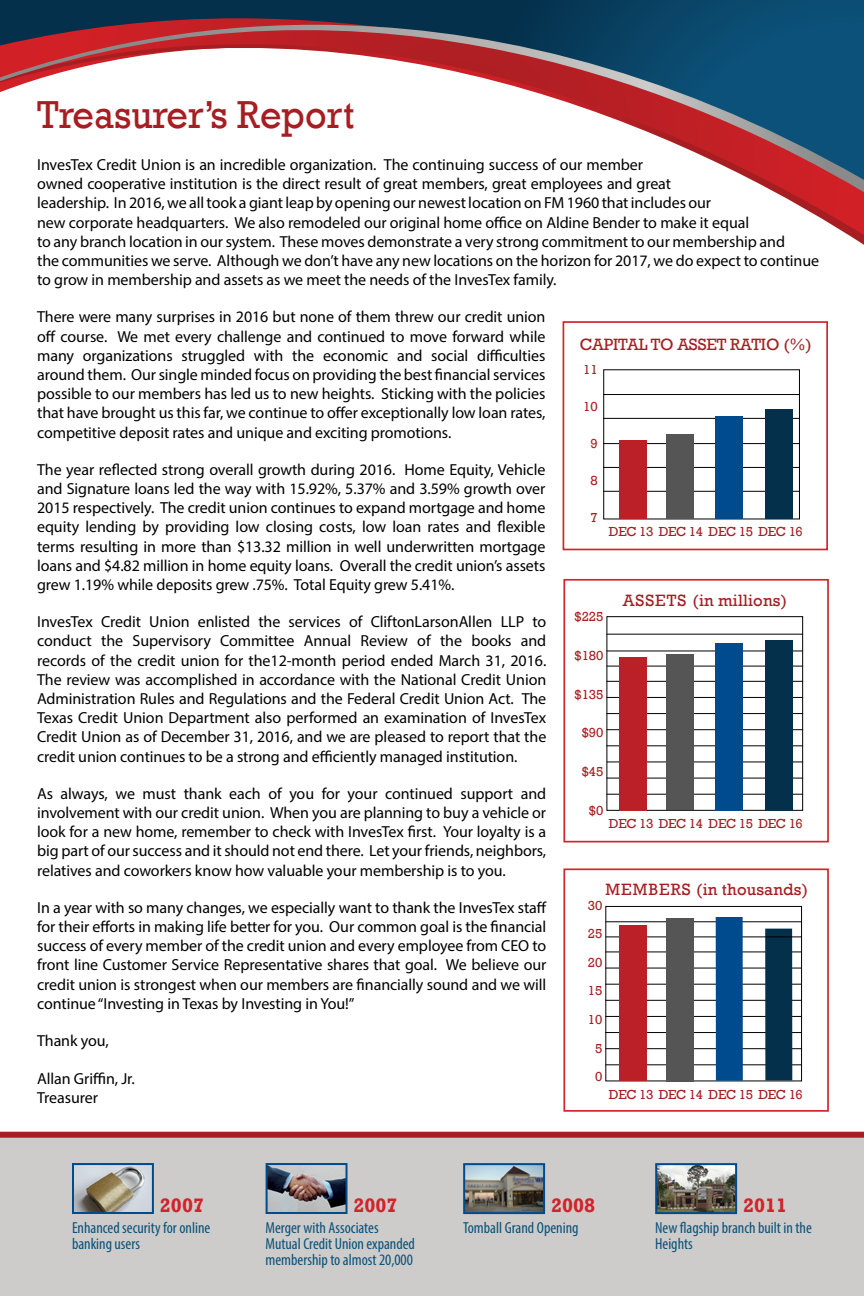
<style>
.page{position:relative;width:864px;height:1296px;background:#fff}
.page>*{position:absolute;margin:0;border:0;box-sizing:border-box;transform-origin:0 0}
.t1{font:40px "Rockwell";color:#a61e22;scale:.94 1}
.t2{font:700 20px "Rockwell";color:#d2232a}
.t3{font:16.8px "Rockwell";letter-spacing:.01em;color:#a61e22}
.t4{font:16.8px "Rockwell";letter-spacing:-.01em;color:#a61e22}
.t5{font:16px/19.2px "Myriad Pro";letter-spacing:-.005em;color:#000;text-align:justify}
.t6{font:condensed 16px/16px "Myriad Pro";color:#0a517a}
.t7{font:13.4px/28.6px "Rockwell";letter-spacing:-.03em;color:#a61e22;text-align:center}
</style>
<div class="page">
<div style="left:563px;top:579px;width:266px;height:263px;background:#fff;border:2px solid #d2232a"></div>
<hr style="left:606px;top:666px;width:197px;height:1px;background:#000">
<div style="left:606px;top:616px;width:197px;height:195px;border:1px solid #000"></div>
<hr style="left:606px;top:681px;width:197px;height:1px;background:#000">
<hr style="left:606px;top:697px;width:197px;height:1px;background:#000">
<hr style="left:606px;top:713px;width:197px;height:1px;background:#000">
<hr style="left:606px;top:729px;width:197px;height:1px;background:#000">
<hr style="left:606px;top:745px;width:197px;height:1px;background:#000">
<hr style="left:606px;top:762px;width:197px;height:1px;background:#000">
<hr style="left:606px;top:778px;width:197px;height:1px;background:#000">
<hr style="left:606px;top:794px;width:197px;height:1px;background:#000">
<hr style="left:606px;top:651px;width:197px;height:1px;background:#000">
<div style="left:619px;top:657px;width:27px;height:153px;background:#ba2025"></div>
<hr style="left:606px;top:634px;width:197px;height:1px;background:#000">
<div style="left:667px;top:654px;width:27px;height:156px;background:#555"></div>
<div style="left:716px;top:643px;width:27px;height:167px;background:#004b8d"></div>
<div style="left:563px;top:868px;width:266px;height:244px;background:#fff;border:2px solid #d2232a"></div>
<div style="left:605px;top:906px;width:197px;height:175px;border:1px solid #000"></div>
<hr style="left:605px;top:952px;width:197px;height:1px;background:#000">
<hr style="left:605px;top:968px;width:197px;height:1px;background:#000">
<hr style="left:605px;top:984px;width:197px;height:1px;background:#000">
<hr style="left:605px;top:1000px;width:197px;height:1px;background:#000">
<hr style="left:605px;top:1016px;width:197px;height:1px;background:#000">
<hr style="left:605px;top:1032px;width:197px;height:1px;background:#000">
<hr style="left:605px;top:1048px;width:197px;height:1px;background:#000">
<hr style="left:605px;top:1064px;width:197px;height:1px;background:#000">
<div style="left:765px;top:929px;width:27px;height:151px;background:#04304c"></div>
<hr style="left:606px;top:936px;width:196px;height:1px;background:#000">
<div style="left:619px;top:925px;width:27px;height:156px;background:#ba2025"></div>
<hr style="left:606px;top:921px;width:196px;height:1px;background:#000">
<div style="left:667px;top:918px;width:27px;height:163px;background:#555"></div>
<div style="left:716px;top:917px;width:27px;height:164px;background:#004b8d"></div>
<div style="left:563px;top:321px;width:265px;height:229px;background:#fff;border:2px solid #d2232a"></div>
<div style="left:603px;top:369px;width:197px;height:150px;border:1px solid #000"></div>
<hr style="left:603px;top:394px;width:197px;height:1px;background:#000">
<hr style="left:603px;top:443px;width:197px;height:1px;background:#000">
<hr style="left:603px;top:467px;width:197px;height:1px;background:#000">
<hr style="left:603px;top:491px;width:197px;height:1px;background:#000">
<hr style="left:603px;top:418px;width:197px;height:1px;background:#000">
<div style="left:765px;top:410px;width:27px;height:109px;background:#04304c"></div>
<div style="left:619px;top:440px;width:27px;height:79px;background:#ba2025"></div>
<div style="left:667px;top:435px;width:27px;height:84px;background:#555"></div>
<div style="left:716px;top:416px;width:27px;height:103px;background:#004b8d"></div>
<div style="left:0;top:1135px;width:864px;height:161px;background:#cdcccb"></div>
<div style="left:0;top:1132px;width:864px;height:6px;background:#a61e22"></div>
<img style="left:75px;top:1166px;width:76px;height:45px">
<div style="left:72px;top:1163px;width:82px;height:51px;border:2px solid #004b8d"></div>
<img style="left:269px;top:1166px;width:76px;height:45px">
<div style="left:266px;top:1163px;width:82px;height:51px;border:2px solid #004b8d"></div>
<img style="left:466px;top:1166px;width:76px;height:45px">
<div style="left:463px;top:1163px;width:82px;height:51px;border:2px solid #004b8d"></div>
<img style="left:658px;top:1166px;width:76px;height:45px">
<div style="left:655px;top:1163px;width:82px;height:51px;border:2px solid #004b8d"></div>
<svg style="left:775px;top:192px;width:89px;height:53px"></svg>
<svg style="left:0;top:0;width:864px;height:192px"></svg>
<div style="left:765px;top:640px;width:27px;height:171px;background:#04304c"></div>
<h1 class="t1" style="left:37px;top:92px;width:339px">Treasurer’s Report</h1>
<p class="t5" style="left:37px;top:155px;width:784px;text-align:left">InvesTex Credit Union is an incredible organization. The continuing success of our member<br>owned cooperative institution is the direct result of great members, great employees and great<br>leadership. In 2016, we all took a giant leap by opening our newest location on FM 1960 that includes our<br>new corporate headquarters. We also remodeled our original home office on Aldine Bender to make it equal<br>to any branch location in our system. These moves demonstrate a very strong commitment to our membership and<br>the communities we serve. Although we don’t have any new locations on the horizon for 2017, we do expect to continue to grow in membership and assets as we meet the needs of the InvesTex family.</p>
<p class="t5" style="left:37px;top:307px;width:510px">There were many surprises in 2016 but none of them threw our credit union off course. We met every challenge and continued to move forward while many organizations struggled with the economic and social difficulties around them. Our single minded focus on providing the best financial services possible to our members has led us to new heights. Sticking with the policies that have brought us this far, we continue to offer exceptionally low loan rates, competitive deposit rates and unique and exciting promotions.</p>
<p class="t5" style="left:37px;top:460px;width:510px">The year reflected strong overall growth during 2016. Home Equity, Vehicle and Signature loans led the way with 15.92%, 5.37% and 3.59% growth over 2015 respectively. The credit union continues to expand mortgage and home equity lending by providing low closing costs, low loan rates and flexible terms resulting in more than $13.32 million in well underwritten mortgage loans and $4.82 million in home equity loans. Overall the credit union’s assets grew 1.19% while deposits grew .75%. Total Equity grew 5.41%.</p>
<p class="t5" style="left:37px;top:612px;width:511px">InvesTex Credit Union enlisted the services of CliftonLarsonAllen LLP to conduct the Supervisory Committee Annual Review of the books and records of the credit union for the12-month period ended March 31, 2016.<br>The review was accomplished in accordance with the National Credit Union Administration Rules and Regulations and the Federal Credit Union Act. The Texas Credit Union Department also performed an examination of InvesTex Credit Union as of December 31, 2016, and we are pleased to report that the credit union continues to be a strong and efficiently managed institution.</p>
<p class="t5" style="left:37px;top:784px;width:511px">As always, we must thank each of you for your continued support and involvement with our credit union. When you are planning to buy a vehicle or look for a new home, remember to check with InvesTex first. Your loyalty is a big part of our success and it should not end there. Let your friends, neighbors, relatives and coworkers know how valuable your membership is to you.</p>
<p class="t5" style="left:37px;top:898px;width:511px">In a year with so many changes, we especially want to thank the InvesTex staff for their efforts in making life better for you. Our common goal is the financial success of every member of the credit union and every employee from CEO to front line Customer Service Representative shares that goal. We believe our credit union is strongest when our members are financially sound and we will continue “Investing in Texas by Investing in You!”</p>
<p class="t5" style="left:37px;top:1031px;width:73px">Thank you,</p>
<p class="t5" style="left:37px;top:1069px;width:99px">Allan Griffin, Jr.<br>Treasurer</p>
<p class="t4" style="left:580px;top:334px;width:233px">CAPITAL TO ASSET RATIO (%)</p>
<p class="t7" style="left:583px;top:356px;width:16px">11</p>
<p class="t7" style="left:583px;top:393px;width:16px">10</p>
<p class="t7" style="left:590px;top:430px;width:9px">9</p>
<p class="t7" style="left:590px;top:466px;width:9px">8</p>
<p class="t7" style="left:590px;top:503px;width:9px">7</p>
<p class="t7" style="left:609px;top:518px;width:195px">DEC 13 DEC 14 DEC 15 DEC 16</p>
<p class="t3" style="left:623px;top:591px;width:166px">ASSETS (in millions)</p>
<p class="t7" style="left:574px;top:603px;width:31px">$225</p>
<p class="t7" style="left:574px;top:641px;width:31px">$180</p>
<p class="t7" style="left:574px;top:680px;width:31px">$135</p>
<p class="t7" style="left:582px;top:719px;width:23px">$90</p>
<p class="t7" style="left:582px;top:757px;width:23px">$45</p>
<p class="t7" style="left:589px;top:796px;width:16px">$0</p>
<p class="t7" style="left:609px;top:810px;width:195px">DEC 13 DEC 14 DEC 15 DEC 16</p>
<p class="t3" style="left:606px;top:880px;width:204px">MEMBERS (in thousands)</p>
<p class="t7" style="left:588px;top:891px;width:16px">30<br>25<br>20<br>15<br>10<br>5<br>0</p>
<p class="t7" style="left:609px;top:1080px;width:195px">DEC 13 DEC 14 DEC 15 DEC 16</p>
<p class="t2" style="left:160px;top:1193px;width:46px">2007</p>
<p class="t2" style="left:354px;top:1193px;width:46px">2007</p>
<p class="t2" style="left:551px;top:1193px;width:46px">2008</p>
<p class="t2" style="left:743px;top:1193px;width:46px">2011</p>
<p class="t6" style="left:72px;top:1219px;width:140px">Enhanced security for online banking users</p>
<p class="t6" style="left:266px;top:1219px;width:151px">Merger with Associates<br>Mutual Credit Union expanded membership to almost 20,000</p>
<p class="t6" style="left:655px;top:1219px;width:158px">New flagship branch built in the<br>Heights</p>
<p class="t6" style="left:463px;top:1219px;width:117px">Tomball Grand Opening</p>
</div>
